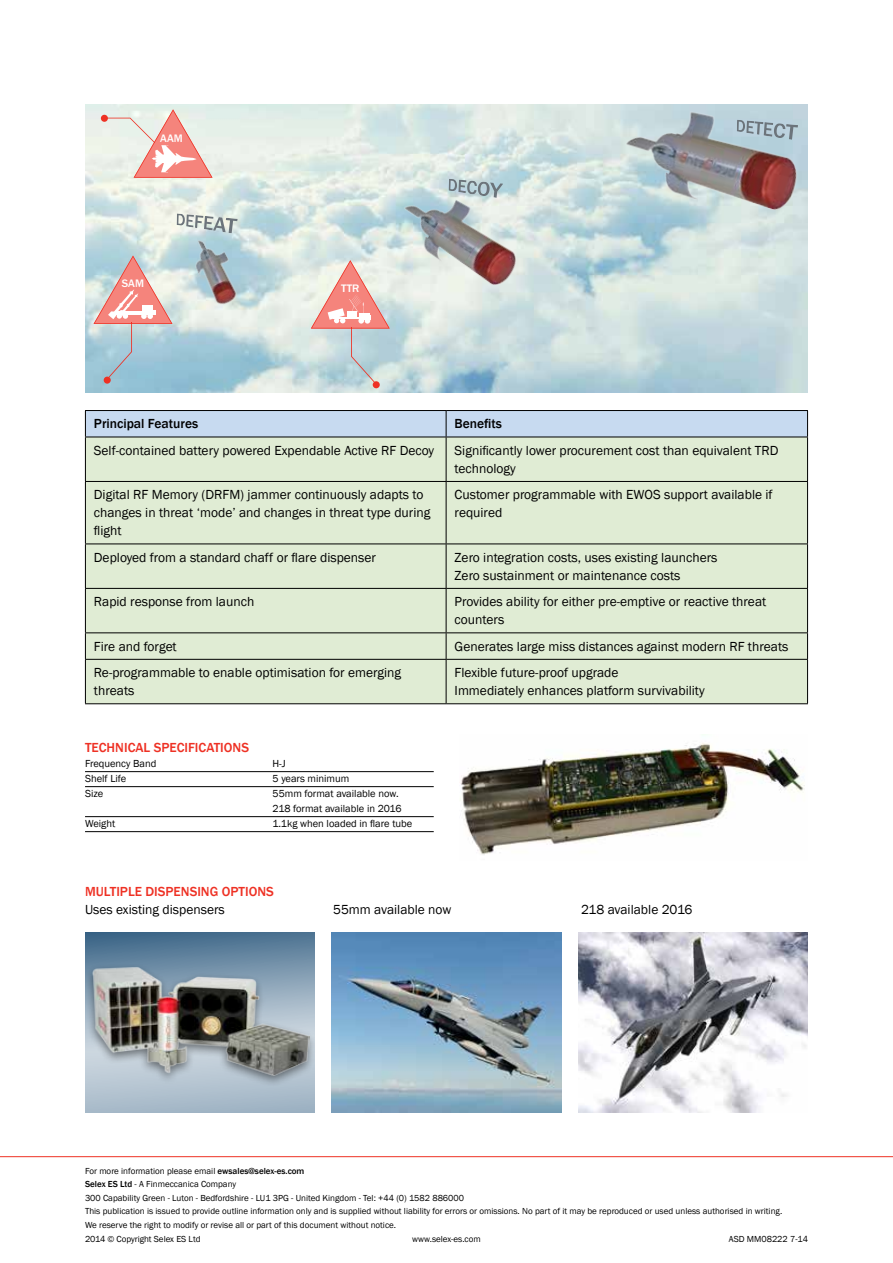
<style>
.page{position:relative;width:893px;height:1263px;background:#fff}
.page>*{position:absolute;margin:0;border:0;box-sizing:border-box;transform-origin:0 0}
.t1{font:13.5px/18px "Franklin Gothic";color:#000}
.t2{font:500 13.5px "Franklin Gothic";color:#ee3124}
.t3{font:500 13.5px "Franklin Gothic";color:#000}
.t4{font:500 11.25px "Franklin Gothic";color:#fff}
.t5{font:10.5px/15px "Franklin Gothic";color:#000}
.t6{font:9px/13.5px "Franklin Gothic";color:#000}
.s1{font-weight:500}
</style>
<div class="page">
<svg style="left:85px;top:932px;width:230px;height:180px;background:#7b97ae"></svg>
<hr style="left:85px;top:771px;width:349px;height:1px;background:#000">
<hr style="left:85px;top:786px;width:349px;height:1px;background:#000">
<hr style="left:85px;top:816px;width:349px;height:1px;background:#000">
<hr style="left:85px;top:831px;width:349px;height:1px;background:#000">
<div style="left:86px;top:438px;width:721px;height:265px;background:#e0ecd4"></div>
<svg style="left:85px;top:410px;width:723px;height:27px;background:#bbcce1"></svg>
<hr style="left:85px;top:437px;width:361px;height:1px;background:#000">
<hr style="left:85px;top:437px;width:1px;height:44px;background:#000">
<hr style="left:446px;top:437px;width:362px;height:1px;background:#000">
<hr style="left:446px;top:437px;width:1px;height:44px;background:#000">
<hr style="left:807px;top:437px;width:1px;height:44px;background:#000">
<hr style="left:85px;top:481px;width:361px;height:1px;background:#000">
<hr style="left:85px;top:482px;width:1px;height:61px;background:#000">
<hr style="left:446px;top:481px;width:362px;height:1px;background:#000">
<hr style="left:446px;top:482px;width:1px;height:61px;background:#000">
<hr style="left:807px;top:482px;width:1px;height:61px;background:#000">
<hr style="left:85px;top:543px;width:361px;height:1px;background:#000">
<hr style="left:85px;top:544px;width:1px;height:44px;background:#000">
<hr style="left:446px;top:543px;width:362px;height:1px;background:#000">
<hr style="left:446px;top:544px;width:1px;height:44px;background:#000">
<hr style="left:807px;top:544px;width:1px;height:44px;background:#000">
<hr style="left:85px;top:588px;width:361px;height:1px;background:#000">
<hr style="left:85px;top:589px;width:1px;height:43px;background:#000">
<hr style="left:446px;top:588px;width:362px;height:1px;background:#000">
<hr style="left:446px;top:589px;width:1px;height:43px;background:#000">
<hr style="left:807px;top:589px;width:1px;height:43px;background:#000">
<hr style="left:85px;top:632px;width:361px;height:1px;background:#000">
<svg style="left:85px;top:633px;width:1px;height:26px"></svg>
<hr style="left:446px;top:632px;width:362px;height:1px;background:#000">
<svg style="left:446px;top:633px;width:1px;height:26px"></svg>
<svg style="left:807px;top:633px;width:1px;height:26px"></svg>
<hr style="left:85px;top:659px;width:361px;height:1px;background:#000">
<hr style="left:85px;top:660px;width:1px;height:43px;background:#000">
<hr style="left:446px;top:659px;width:362px;height:1px;background:#000">
<hr style="left:446px;top:660px;width:1px;height:43px;background:#000">
<hr style="left:807px;top:660px;width:1px;height:43px;background:#000">
<hr style="left:85px;top:703px;width:361px;height:1px;background:#000">
<hr style="left:446px;top:703px;width:362px;height:1px;background:#000">
<img style="left:85px;top:104px;width:723px;height:288px">
<div style="left:104px;top:377px;width:7px;height:7px;background:#ee3124;border-radius:50%"></div>
<svg style="left:94px;top:256px;width:78px;height:124px;background:#c7c0c4"></svg>
<div style="left:373px;top:381px;width:7px;height:7px;background:#ee3124;border-radius:50%"></div>
<svg style="left:311px;top:260px;width:79px;height:124px;background:#d9c7c5"></svg>
<div style="left:101px;top:115px;width:7px;height:7px;background:#ee3124;border-radius:50%"></div>
<svg style="left:104px;top:109px;width:108px;height:69px;background:#eeccc5"></svg>
<svg style="left:177px;top:213px;width:61px;height:20px"></svg>
<img style="left:460px;top:743px;width:345px;height:112px">
<img style="left:578px;top:932px;width:230px;height:180px">
<img style="left:332px;top:932px;width:229px;height:180px">
<div style="left:84px;top:962px;width:233px;height:125px;background:#000;opacity:.5"></div>
<img style="left:91px;top:965px;width:218px;height:111px">
<img style="left:609px;top:104px;width:199px;height:126px">
<img style="left:384px;top:174px;width:150px;height:128px">
<img style="left:181px;top:229px;width:66px;height:83px">
<hr style="left:0;top:1156px;width:893px;height:1px;background:#ee3124">
<p class="t4" style="left:160px;top:131px;width:24px">AAM</p>
<p class="t4" style="left:122px;top:276px;width:24px">SAM</p>
<p class="t4" style="left:341px;top:281px;width:20px">TTR</p>
<p class="t3" style="left:94px;top:416px;width:106px">Principal Features</p>
<p class="t3" style="left:455px;top:416px;width:49px">Benefits</p>
<p class="t1" style="left:94px;top:442px;width:342px">Self-contained battery powered Expendable Active RF Decoy</p>
<p class="t1" style="left:455px;top:442px;width:325px">Significantly lower procurement cost than equivalent TRD technology</p>
<p class="t1" style="left:94px;top:486px;width:338px">Digital RF Memory (DRFM) jammer continuously adapts to changes in threat ‘mode’ and changes in threat type during flight</p>
<p class="t1" style="left:455px;top:486px;width:320px">Customer programmable with EWOS support available if required</p>
<p class="t1" style="left:94px;top:549px;width:284px">Deployed from a standard chaff or flare dispenser</p>
<p class="t1" style="left:455px;top:549px;width:264px">Zero integration costs, uses existing launchers<br>Zero sustainment or maintenance costs</p>
<p class="t1" style="left:94px;top:593px;width:162px">Rapid response from launch</p>
<p class="t1" style="left:455px;top:593px;width:313px">Provides ability for either pre-emptive or reactive threat counters</p>
<p class="t1" style="left:94px;top:637px;width:84px">Fire and forget</p>
<p class="t1" style="left:455px;top:637px;width:335px">Generates large miss distances against modern RF threats</p>
<p class="t1" style="left:94px;top:664px;width:309px">Re-programmable to enable optimisation for emerging threats</p>
<p class="t1" style="left:455px;top:664px;width:252px">Flexible future-proof upgrade<br>Immediately enhances platform survivability</p>
<p class="t2" style="left:85px;top:739px;width:84px">Technical Specifica</p>
<p class="t2" style="left:214px;top:739px;width:35px">tions</p>
<p class="t5" style="left:85px;top:756px;width:73px">Frequency Band</p>
<p class="t5" style="left:273px;top:756px;width:15px">H-J</p>
<p class="t5" style="left:85px;top:771px;width:43px">Shelf Life</p>
<p class="t5" style="left:273px;top:771px;width:78px">5 years minimum</p>
<p class="t5" style="left:85px;top:786px;width:20px">Size</p>
<p class="t5" style="left:273px;top:786px;width:131px">55mm format available now.<br>218 format available in 2016</p>
<p class="t5" style="left:85px;top:816px;width:32px">Weight</p>
<p class="t5" style="left:273px;top:816px;width:141px">1.1kg when loaded in flare tube</p>
<p class="t2" style="left:85px;top:883px;width:77px">multiple dispe</p>
<p class="t2" style="left:181px;top:883px;width:93px">nsi ng options</p>
<p class="t1" style="left:85px;top:901px;width:141px">Uses existing dispensers</p>
<p class="t1" style="left:333px;top:901px;width:120px">55mm available now</p>
<p class="t1" style="left:581px;top:901px;width:113px">218 available 2016</p>
<p class="t6" style="left:85px;top:1164px;width:699px">For more information please email <span class="s1">ewsales@selex-es.com<br>Selex ES Ltd</span> - A Finmeccanica Company<br>300 Capability Green - Luton - Bedfordshire - LU1 3PG - United Kingdom - Tel: +44 (0) 1582 886000<br>This publication is issued to provide outline information only and is supplied without liability for errors or omissions. No part of it may be reproduced or used unless authorised in writing.<br>We reserve the right to modify or revise all or part of this document without notice.</p>
<p class="t6" style="left:85px;top:1232px;width:117px">2014 © Copyright Selex ES Ltd</p>
<p class="t6" style="left:412px;top:1232px;width:70px">www.selex-es.com</p>
<p class="t6" style="left:729px;top:1232px;width:81px">ASD MM08222 7-14</p>
</div>
